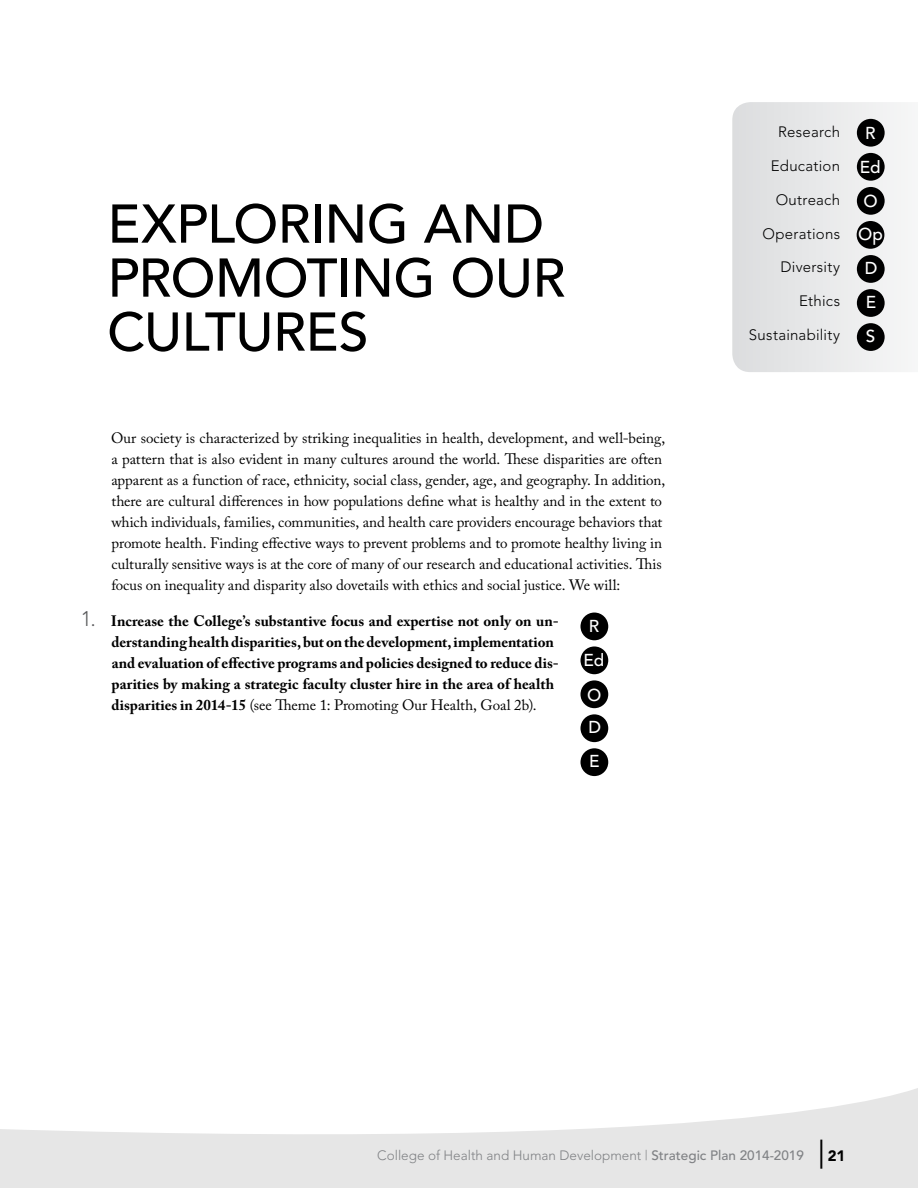
<style>
.page{position:relative;width:918px;height:1188px;background:#fff}
.page>*{position:absolute;margin:0;border:0;box-sizing:border-box;transform-origin:0 0}
.t1{font:500 54px/54px "Avenir";letter-spacing:-.01em;color:#000}
.t2{font:900 37.5px "Avenir";color:#000;scale:.4 1}
.t3{font:500 17.1px/34.3px "Avenir";color:#fff;text-align:center}
.t4{font:15px/21px "Adobe Caslon Pro";letter-spacing:-.005em;color:#000}
.t5{font:700 15px/21px "Adobe Caslon Pro";color:#000}
.t6{font:300 15px "Avenir";letter-spacing:.015em;color:#000}
.t7{font:900 15px "Avenir";color:#000}
.t8{font:300 13.5px "Avenir";color:#808285}
.s1{font-family:"Avenir";font-weight:300;font-size:21px;color:#58595b}
.s2{font-weight:400}
.s3{font-weight:500}
</style>
<div class="page">
<svg style="left:0;top:1088px;width:918px;height:100px;fill:#e6e6e6"></svg>
<div style="left:581px;top:613px;width:27px;height:27px;background:#000;border-radius:50%"></div>
<div style="left:581px;top:646px;width:27px;height:28px;background:#000;border-radius:50%"></div>
<div style="left:581px;top:680px;width:27px;height:28px;background:#000;border-radius:50%"></div>
<div style="left:581px;top:714px;width:27px;height:28px;background:#000;border-radius:50%"></div>
<div style="left:581px;top:748px;width:27px;height:28px;background:#000;border-radius:50%"></div>
<svg style="left:732px;top:102px;width:173px;height:270px"></svg>
<div style="left:857px;top:119px;width:28px;height:28px;background:#000;border-radius:50%"></div>
<div style="left:857px;top:153px;width:28px;height:28px;background:#000;border-radius:50%"></div>
<div style="left:857px;top:187px;width:28px;height:28px;background:#000;border-radius:50%"></div>
<div style="left:857px;top:255px;width:28px;height:28px;background:#000;border-radius:50%"></div>
<div style="left:857px;top:289px;width:28px;height:28px;background:#000;border-radius:50%"></div>
<div style="left:857px;top:323px;width:28px;height:28px;background:#000;border-radius:50%"></div>
<div style="left:857px;top:221px;width:27px;height:28px;background:#000;border-radius:50%"></div>
<h1 class="t1" style="left:107px;top:198px;width:460px">EXPLORING AND<br>PROMOTING OUR<br>CULTURES</h1>
<p class="t4" style="left:111px;top:427px;width:556px">Our society is characterized by striking inequalities in health, development, and well-being, a pattern that is also evident in many cultures around the world. These disparities are often apparent as a function of race, ethnicity, social class, gender, age, and geography. In addition, there are cultural differences in how populations define what is healthy and in the extent to which individuals, families, communities, and health care providers encourage behaviors that promote health. Finding effective ways to prevent problems and to promote healthy living in culturally sensitive ways is at the core of many of our research and educational activities. This focus on inequality and disparity also dovetails with ethics and social justice. We will:</p>
<p class="t5" style="left:112px;top:610px;width:449px;text-indent:-31px"><span class="s1">1.</span> Increase the College’s substantive focus and expertise not only on un&shy;derstanding health disparities, but on the development, implementation and evaluation of effective programs and policies designed to reduce dis&shy;parities by making a strategic faculty cluster hire in the area of health disparities in 2014-15 <span class="s2">(see Theme 1: Promoting Our Health, Goal 2b).</span></p>
<p class="t3" style="left:583px;top:610px;width:22px">R<br>Ed<br>O</p>
<p class="t3" style="left:588px;top:711px;width:14px;line-height:33.9px;text-align:left">D<br>E</p>
<p class="t6" style="left:778px;top:123px;width:63px">Research</p>
<p class="t6" style="left:771px;top:157px;width:71px">Education</p>
<p class="t6" style="left:776px;top:191px;width:66px">Outreach</p>
<p class="t6" style="left:763px;top:225px;width:79px">Operations</p>
<p class="t6" style="left:781px;top:258px;width:61px">Diversity</p>
<p class="t6" style="left:799px;top:292px;width:43px">Ethics</p>
<p class="t6" style="left:749px;top:326px;width:93px">Sustainability</p>
<p class="t3" style="left:860px;top:116px;width:22px">R<br>Ed<br>O</p>
<p class="t3" style="left:858px;top:217px;width:26px">Op</p>
<p class="t3" style="left:865px;top:252px;width:14px;text-align:justify">D E S</p>
<p class="t8" style="left:377px;top:1147px;width:428px">College of Health and Human Development | <span class="s3">Strategic Plan 2014-2019</span></p>
<h2 class="t2" style="left:820px;top:1133px;width:10px">|</h2>
<p class="t7" style="left:828px;top:1147px;width:19px">21</p>
</div>
